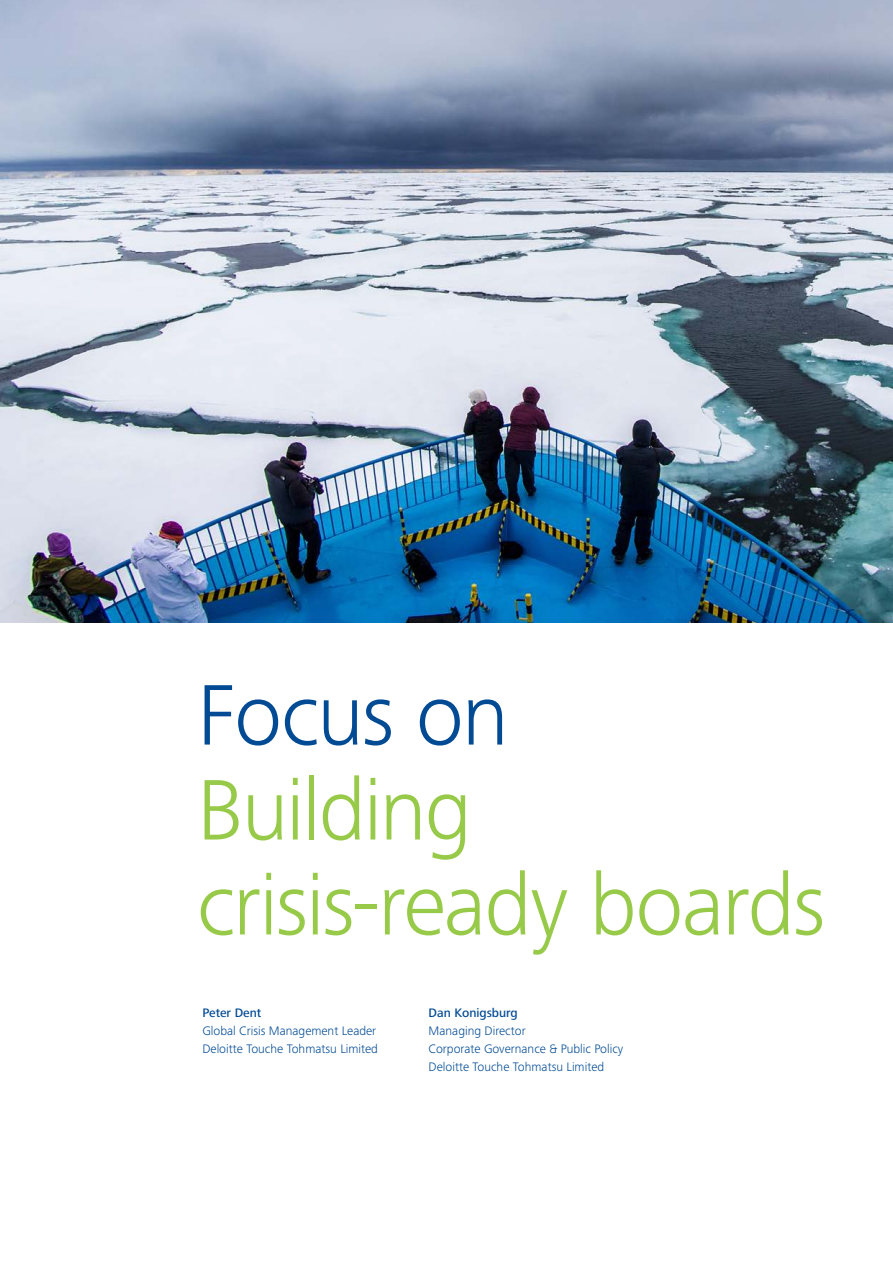
<style>
.page{position:relative;width:893px;height:1263px;background:#fff}
.page>*{position:absolute;margin:0;border:0;box-sizing:border-box;transform-origin:0 0}
.Head_style__Cover_he{font:300 88.95px "Frutiger Next Pro";letter-spacing:-.025em;color:#97ca49}
.Head_style__Cover_he-2{font:300 88.95px "Frutiger Next Pro";letter-spacing:-.02em;color:#014a94}
.t1{font:300 12.75px/18px "Frutiger Next Pro";color:#014a94}
.s1{font-weight:500}
</style>
<div class="page">
<img style="left:0;top:0;width:893px;height:623px">
<p class="Head_style__Cover_he-2" style="left:197px;top:664px;width:314px">Focus on</p>
<p class="Head_style__Cover_he" style="left:197px;top:759px;width:277px">Building</p>
<p class="Head_style__Cover_he" style="left:197px;top:854px;width:630px">crisis-ready boards</p>
<p class="t1" style="left:202px;top:1003px;width:177px"><span class="s1">Peter Dent<br></span>Global Crisis Management Leader<br>Deloitte Touche Tohmatsu Limited</p>
<p class="t1" style="left:429px;top:1003px;width:196px"><span class="s1">Dan Konigsburg<br></span>Managing Director<br>Corporate Governance &amp; Public Policy<br>Deloitte Touche Tohmatsu Limited</p>
</div>
